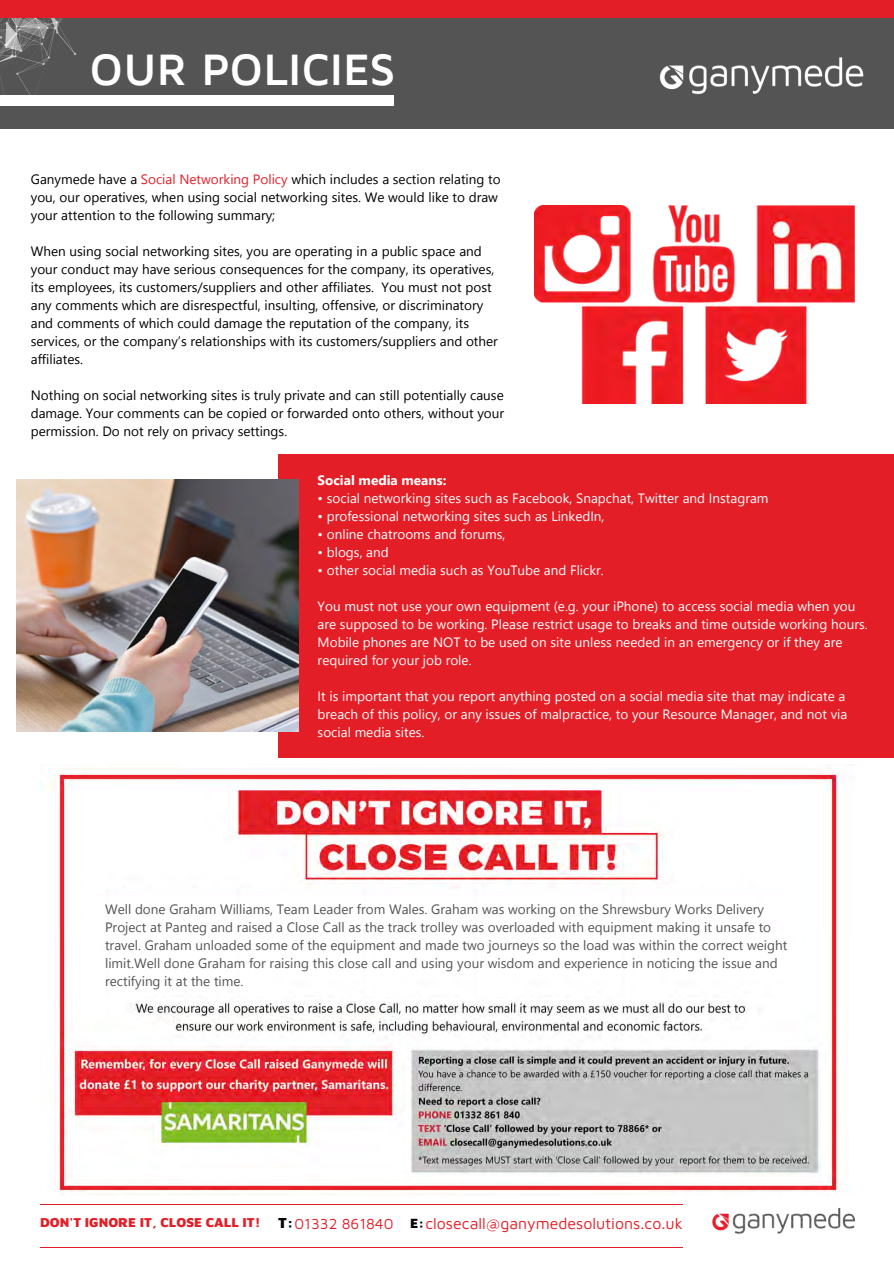
<style>
.page{position:relative;width:894px;height:1264px;background:#fff}
.page>*{position:absolute;margin:0;border:0;box-sizing:border-box;transform-origin:0 0}
.t1{font:700 45.15px "Maven Pro";color:#fff}
.t2{font:15.9px "Maven Pro";color:#e41e26}
.t3{font:13.5px/18px "Nirmala UI";color:#000}
.t4{font:13.5px/18px "Nirmala UI";color:#fff}
.t5{font:13.5px/18px "Nirmala UI";color:#545454}
.t6{font:700 13.5px "Nirmala UI";color:#fff}
.s1{color:#e41e26}
.s2{font-weight:900;font-size:13.35px}
.s3{font-weight:900;font-size:15px;color:#000}
.s4{font-size:15px}
.s5{font-weight:900;font-size:13.8px;color:#000}
</style>
<div class="page">
<div style="left:0;top:0;width:893px;height:129px;background:#545454"></div>
<img style="left:0;top:18px;width:77px;height:77px">
<img style="left:712px;top:1208px;width:142px;height:26px">
<img style="left:534px;top:205px;width:320px;height:198px">
<div style="left:0;top:0;width:893px;height:18px;background:#e41e26"></div>
<div style="left:0;top:95px;width:393px;height:11px;background:#fff"></div>
<img style="left:659px;top:57px;width:205px;height:38px">
<img style="left:40px;top:768px;width:800px;height:427px">
<div style="left:278px;top:454px;width:615px;height:303px;background:#e41e26"></div>
<img style="left:17px;top:479px;width:281px;height:253px">
<img style="left:105px;top:889px;width:131px;height:107px">
<img style="left:236px;top:889px;width:126px;height:107px">
<img style="left:362px;top:889px;width:111px;height:107px">
<img style="left:473px;top:889px;width:147px;height:107px">
<img style="left:620px;top:889px;width:163px;height:107px">
<h1 class="t1" style="left:89px;top:42px;width:308px">OUR POLICIES</h1>
<p class="t3" style="left:31px;top:169px;width:471px">Ganymede have a <span class="s1">Social Networking Policy</span> which includes a section relating to you, our operatives, when using social networking sites. We would like to draw your attention to the following summary;</p>
<p class="t3" style="left:31px;top:241px;width:468px">When using social networking sites, you are operating in a public space and your conduct may have serious consequences for the company, its operatives, its employees, its customers/suppliers and other affiliates. You must not post any comments which are disrespectful, insulting, offensive, or discriminatory and comments of which could damage the reputation of the company, its services, or the companyʼs relationships with its customers/suppliers and other affiliates.</p>
<p class="t3" style="left:31px;top:385px;width:475px;text-align:justify">Nothing on social networking sites is truly private and can still potentially cause damage. Your comments can be copied or forwarded onto others, without your permission. Do not rely on privacy settings.</p>
<p class="t6" style="left:317px;top:469px;width:130px">Social media means:</p>
<p class="t4" style="left:317px;top:488px;width:452px">• social networking sites such as Facebook, Snapchat, Twitter and Instagram</p>
<p class="t4" style="left:317px;top:506px;width:288px">• professional networking sites such as LinkedIn,</p>
<p class="t4" style="left:317px;top:524px;width:189px">• online chatrooms and forums,</p>
<p class="t4" style="left:317px;top:542px;width:73px">• blogs, and</p>
<p class="t4" style="left:317px;top:560px;width:287px">• other social media such as YouTube and Flickr.</p>
<p class="t4" style="left:317px;top:596px;width:551px">You must not use your own equipment (e.g. your iPhone) to access social media when you are supposed to be working. Please restrict usage to breaks and time outside working hours.<br>Mobile phones are NOT to be used on site unless needed in an emergency or if they are required for your job role.</p>
<p class="t4" style="left:317px;top:686px;width:531px">It is important that you report anything posted on a social media site that may indicate a breach of this policy, or any issues of malpractice, to your Resource Manager, and not via social media sites.</p>
<p class="t5" style="left:105px;top:898px;width:683px">Well done Graham Williams, Team Leader from Wales. Graham was working on the Shrewsbury Works Delivery Project at Panteg and raised a Close Call as the track trolley was overloaded with equipment making it unsafe to travel. Graham unloaded some of the equipment and made two journeys so the load was within the correct weight limit.Well done Graham for raising this close call and using your wisdom and experience in noticing the issue and rectifying it at the time.</p>
<p class="t2" style="left:40px;top:1212px;width:644px"><span class="s2">DON'T IGNORE IT, CLOSE CALL IT!</span> <span class="s3">T:</span> <span class="s4">01332 861840</span> <span class="s5">E:</span> closecall@ganymedesolutions.co.uk</p>
</div>
